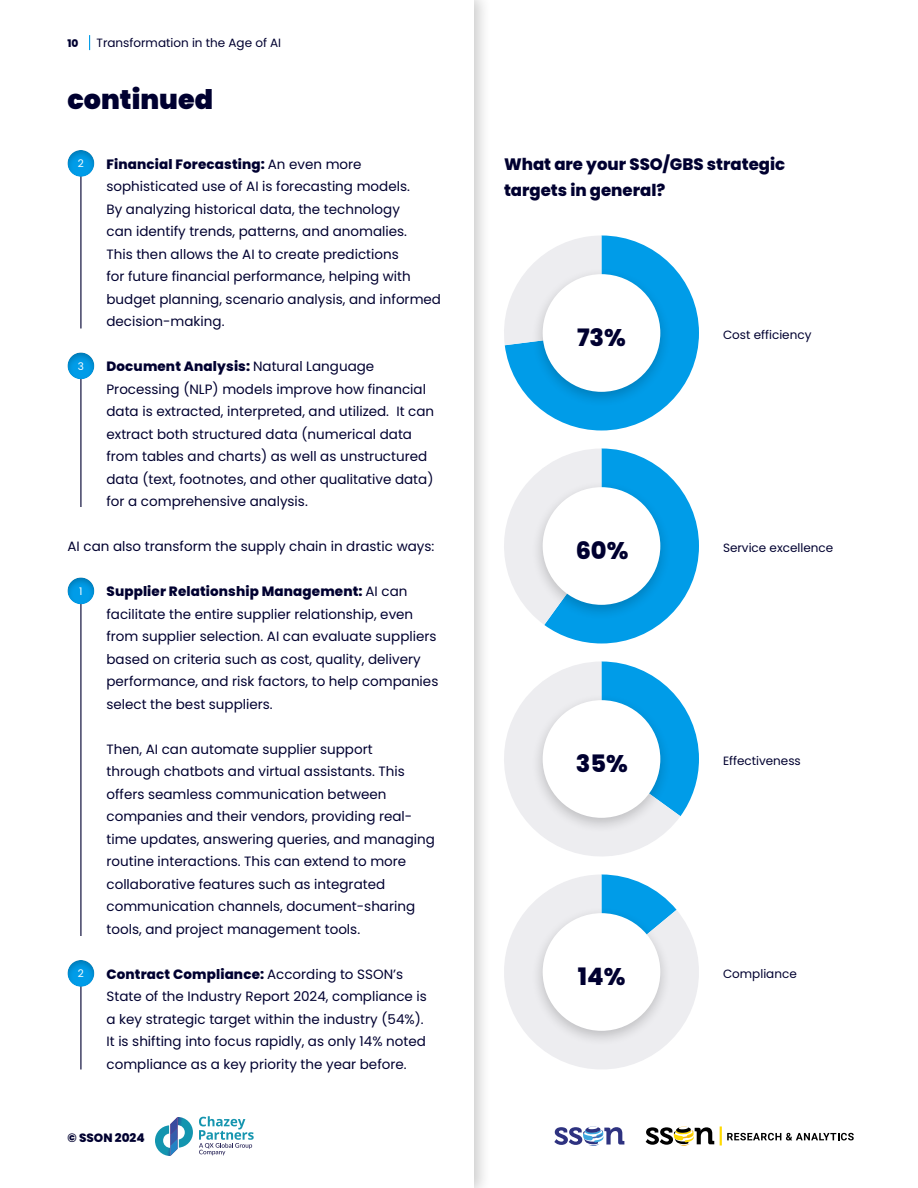
<style>
.page{position:relative;width:918px;height:1188px;background:#fff}
.page>*{position:absolute;margin:0;border:0;box-sizing:border-box;transform-origin:0 0}
.t1{font:900 27px "Poppins";color:#000030}
.t2{font:800 24px "Poppins";color:#000030}
.t3{font:800 16.5px/25.5px "Poppins";color:#000030}
.t4{font:13.5px/22.5px "Poppins";color:#000030}
.t5{font:12px "Poppins";color:#000030}
.t6{font:800 12px "Poppins";color:#000030}
.t7{font:10.5px "Poppins";color:#fff}
.t8{font:800 10.5px "Poppins";color:#000030}
.s1{font-weight:800}
</style>
<div class="page">
<div style="left:0;top:0;width:492px;height:1188px;background:#000;opacity:.2"></div>
<div style="left:0;top:0;width:474px;height:1188px;background:#fff"></div>
<svg style="left:554px;top:1126px;width:70px;height:20px"></svg>
<svg style="left:646px;top:1126px;width:68px;height:20px"></svg>
<hr style="left:720px;top:1126px;width:2px;height:20px;background:#ffda00">
<svg style="left:727px;top:1133px;width:127px;height:7px"></svg>
<svg style="left:89px;top:35px;width:1px;height:15px"></svg>
<svg style="left:155px;top:1117px;width:38px;height:39px"></svg>
<svg style="left:199px;top:1116px;width:55px;height:39px"></svg>
<svg style="left:491px;top:448px;width:208px;height:196px"></svg>
<svg style="left:491px;top:661px;width:208px;height:311px"></svg>
<svg style="left:492px;top:874px;width:207px;height:195px"></svg>
<svg style="left:504px;top:235px;width:195px;height:196px"></svg>
<div style="left:531px;top:267px;width:141px;height:141px;background:#000;opacity:.2"></div>
<div style="left:543px;top:274px;width:117px;height:118px;background:#fff;border-radius:50%"></div>
<hr style="left:80px;top:163px;width:1px;height:166px;background:#000030">
<div style="left:54px;top:137px;width:54px;height:40px;background:#000;opacity:.25"></div>
<hr style="left:80px;top:366px;width:1px;height:141px;background:#000030">
<div style="left:54px;top:339px;width:54px;height:41px;background:#000;opacity:.25"></div>
<hr style="left:80px;top:591px;width:1px;height:345px;background:#000030">
<div style="left:54px;top:564px;width:54px;height:41px;background:#000;opacity:.25"></div>
<hr style="left:80px;top:975px;width:1px;height:95px;background:#000030">
<div style="left:54px;top:947px;width:54px;height:40px;background:#000;opacity:.25"></div>
<div style="left:531px;top:693px;width:141px;height:141px;background:#000;opacity:.2"></div>
<div style="left:543px;top:700px;width:117px;height:118px;background:#fff;border-radius:50%"></div>
<div style="left:531px;top:480px;width:141px;height:141px;background:#000;opacity:.2"></div>
<div style="left:543px;top:487px;width:117px;height:118px;background:#fff;border-radius:50%"></div>
<div style="left:531px;top:906px;width:141px;height:141px;background:#000;opacity:.2"></div>
<div style="left:543px;top:913px;width:117px;height:118px;background:#fff;border-radius:50%"></div>
<p class="t5" style="left:97px;top:36px;width:186px">Transformation in the Age of AI</p>
<p class="t8" style="left:68px;top:38px;width:12px">10</p>
<h1 class="t1" style="left:68px;top:84px;width:147px">continued</h1>
<p class="t4" style="left:106px;top:153px;width:336px"><span class="s1">Financial Forecasting:</span> An even more sophisticated use of AI is forecasting models.<br>By analyzing historical data, the technology<br>can identify trends, patterns, and anomalies.<br>This then allows the AI to create predictions<br>for future financial performance, helping with budget planning, scenario analysis, and informed decision-making.</p>
<p class="t4" style="left:106px;top:355px;width:329px"><span class="s1">Document Analysis:</span> Natural Language Processing (NLP) models improve how financial data is extracted, interpreted, and utilized. It can extract both structured data (numerical data from tables and charts) as well as unstructured data (text, footnotes, and other qualitative data) for a comprehensive analysis.</p>
<p class="t4" style="left:67px;top:535px;width:368px">AI can also transform the supply chain in drastic ways:</p>
<p class="t4" style="left:106px;top:580px;width:333px"><span class="s1">Supplier Relationship Management:</span> AI can facilitate the entire supplier relationship, even from supplier selection. AI can evaluate suppliers based on criteria such as cost, quality, delivery performance, and risk factors, to help companies select the best suppliers.</p>
<p class="t4" style="left:106px;top:738px;width:330px">Then, AI can automate supplier support<br>through chatbots and virtual assistants. This offers seamless communication between companies and their vendors, providing real&shy;time updates, answering queries, and managing routine interactions. This can extend to more collaborative features such as integrated communication channels, document-sharing tools, and project management tools.</p>
<p class="t4" style="left:106px;top:963px;width:322px"><span class="s1">Contract Compliance:</span> According to SSON’s State of the Industry Report 2024, compliance is a key strategic target within the industry (54%).<br>It is shifting into focus rapidly, as only 14% noted compliance as a key priority the year before.</p>
<p class="t7" style="left:78px;top:158px;width:8px">2</p>
<p class="t7" style="left:78px;top:360px;width:8px">3</p>
<p class="t7" style="left:79px;top:585px;width:5px">1</p>
<p class="t7" style="left:78px;top:968px;width:8px">2</p>
<p class="t6" style="left:68px;top:1131px;width:79px">© SSON 2024</p>
<p class="t3" style="left:504px;top:152px;width:283px">What are your SSO/GBS strategic targets in general?</p>
<h2 class="t2" style="left:577px;top:323px;width:50px">73%</h2>
<p class="t5" style="left:723px;top:328px;width:90px">Cost efficiency</p>
<h2 class="t2" style="left:576px;top:536px;width:54px">60%</h2>
<p class="t5" style="left:723px;top:541px;width:112px">Service excellence</p>
<h2 class="t2" style="left:576px;top:749px;width:54px">35%</h2>
<p class="t5" style="left:723px;top:754px;width:79px">Effectiveness</p>
<h2 class="t2" style="left:578px;top:962px;width:49px">14%</h2>
<p class="t5" style="left:723px;top:967px;width:75px">Compliance</p>
</div>
